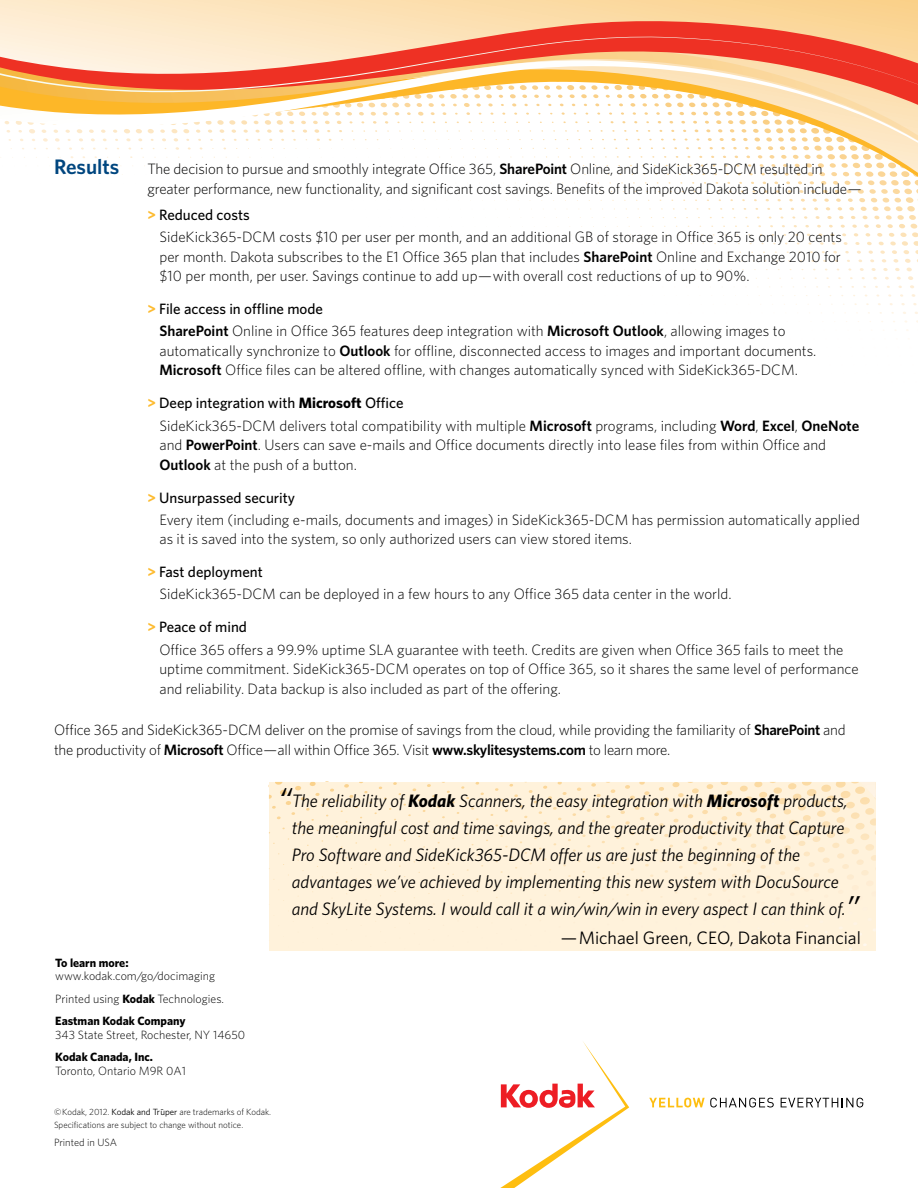
<style>
.page{position:relative;width:918px;height:1188px;background:#fff}
.page>*{position:absolute;margin:0;border:0;box-sizing:border-box;transform-origin:0 0}
.t1{font:600 21px "Whitney K";color:#00467f}
.t2{font:italic 18px "Whitney K";color:#000}
.t3{font:18px "Whitney K";color:#000}
.t4{font:300 15px/19.5px "Whitney K";color:#000}
.t5{font:300 12px/22.5px "Whitney K";color:#000}
.t6{font:700 12px "Whitney K";color:#000}
.t7{font:300 10.5px "Whitney K";color:#000}
.t8{font:300 9px/13.5px "Whitney K";color:#000}
.s1{font-weight:600}
.s2{font-weight:700;color:#fdbb30}
.s3{font-weight:500}
.s4{font-weight:700}
.s5{font-size:36px}
.s6{font-weight:400}
</style>
<div class="page">
<div style="left:269px;top:782px;width:607px;height:168px;background:#fff2db"></div>
<svg style="left:0;top:0;width:918px;height:252px"></svg>
<svg style="left:649px;top:1098px;width:125px;height:9px"></svg>
<svg style="left:781px;top:1098px;width:82px;height:9px"></svg>
<svg style="left:500px;top:1042px;width:129px;height:146px"></svg>
<h1 class="t1" style="left:54px;top:154px;width:67px">Results</h1>
<p class="t4" style="left:147px;top:159px;width:716px">The decision to pursue and smoothly integrate Office 365, <span class="s1">SharePoint</span> Online, and SideKick365-DCM resulted in greater performance, new functionality, and significant cost savings. Benefits of the improved Dakota solution include—</p>
<p class="t4" style="left:159px;top:203px;width:684px;line-height:22.2px;text-indent:-12px"><span class="s2">&gt;</span> <span class="s3">Reduced costs<br></span>SideKick365-DCM costs $10 per user per month, and an additional GB of storage in Office 365 is only 20 cents</p>
<p class="t4" style="left:159px;top:246px;width:683px">per month. Dakota subscribes to the E1 Office 365 plan that includes <span class="s1">SharePoint</span> Online and Exchange 2010 for $10 per month, per user. Savings continue to add up—with overall cost reductions of up to 90%.</p>
<p class="t4" style="left:159px;top:298px;width:627px;line-height:22.2px;text-indent:-12px"><span class="s2">&gt;</span> <span class="s3">File access in offline mode<br></span><span class="s1">SharePoint</span> Online in Office 365 features deep integration with <span class="s1">Microsoft Outlook</span>, allowing images to</p>
<p class="t4" style="left:159px;top:341px;width:658px">automatically synchronize to <span class="s1">Outlook</span> for offline, disconnected access to images and important documents.<br><span class="s1">Microsoft</span> Office files can be altered offline, with changes automatically synced with SideKick365-DCM.</p>
<p class="t4" style="left:159px;top:392px;width:701px;line-height:22.2px;text-indent:-12px"><span class="s2">&gt;</span> <span class="s3">Deep integration with</span> <span class="s4">Microsoft</span> <span class="s3">Office<br></span>SideKick365-DCM delivers total compatibility with multiple <span class="s1">Microsoft</span> programs, including <span class="s1">Word</span>, <span class="s1">Excel</span>, <span class="s1">OneNote</span></p>
<p class="t4" style="left:159px;top:435px;width:668px">and <span class="s1">PowerPoint</span>. Users can save e-mails and Office documents directly into lease files from within Office and<br><span class="s1">Outlook</span> at the push of a button.</p>
<p class="t4" style="left:159px;top:486px;width:702px;line-height:22.2px;text-indent:-12px"><span class="s2">&gt;</span> <span class="s3">Unsurpassed security<br></span>Every item (including e-mails, documents and images) in SideKick365-DCM has permission automatically applied</p>
<p class="t4" style="left:159px;top:529px;width:474px">as it is saved into the system, so only authorized users can view stored items.</p>
<p class="t4" style="left:159px;top:561px;width:574px;line-height:22.2px;text-indent:-12px"><span class="s2">&gt;</span> <span class="s3">Fast deployment<br></span>SideKick365-DCM can be deployed in a few hours to any Office 365 data center in the world.</p>
<p class="t4" style="left:159px;top:616px;width:686px;line-height:22.2px;text-indent:-12px"><span class="s2">&gt;</span> <span class="s3">Peace of mind<br></span>Office 365 offers a 99.9% uptime SLA guarantee with teeth. Credits are given when Office 365 fails to meet the</p>
<p class="t4" style="left:159px;top:659px;width:701px">uptime commitment. SideKick365-DCM operates on top of Office 365, so it shares the same level of performance and reliability. Data backup is also included as part of the offering.</p>
<p class="t4" style="left:54px;top:720px;width:793px">Office 365 and SideKick365-DCM deliver on the promise of savings from the cloud, while providing the familiarity of <span class="s1">SharePoint</span> and the productivity of <span class="s1">Microsoft</span> Office—all within Office 365. Visit <span class="s1">www.skylitesystems.com</span> to learn more.</p>
<p class="t2" style="left:278px;top:790px;width:571px"><span class="s5">“</span>The reliability of <span class="s4">Kodak</span> Scanners, the easy integration with <span class="s4">Microsoft</span> products,</p>
<p class="t2" style="left:292px;top:817px;width:554px">the meaningful cost and time savings, and the greater productivity that Capture</p>
<p class="t2" style="left:292px;top:844px;width:510px">Pro Software and SideKick365-DCM offer us are just the beginning of the</p>
<p class="t2" style="left:292px;top:871px;width:549px">advantages we’ve achieved by implementing this new system with DocuSource</p>
<p class="t2" style="left:292px;top:898px;width:569px">and SkyLite Systems. I would call it a win/win/win in every aspect I can think of.<span class="s5">”</span></p>
<p class="t3" style="left:561px;top:927px;width:302px">—Michael Green, CEO, Dakota Financial</p>
<p class="t6" style="left:55px;top:955px;width:75px">To learn more:</p>
<p class="t5" style="left:55px;top:964px;width:170px">www.kodak.com/go/docimaging<br>Printed using <span class="s4">Kodak</span> Technologies.<br><span class="s4">Eastman Kodak Company</span></p>
<p class="t5" style="left:55px;top:1023px;width:191px">343 State Street, Rochester, NY 14650</p>
<p class="t6" style="left:55px;top:1050px;width:99px">Kodak Canada, Inc.</p>
<p class="t5" style="left:55px;top:1059px;width:132px">Toronto, Ontario M9R 0A1</p>
<p class="t8" style="left:54px;top:1105px;width:219px">©Kodak, 2012. <span class="s6">Kodak and Tr¯uper</span> are trademarks of Kodak.<br>Specifications are subject to change without notice.</p>
<p class="t7" style="left:54px;top:1136px;width:65px">Printed in USA</p>
</div>
